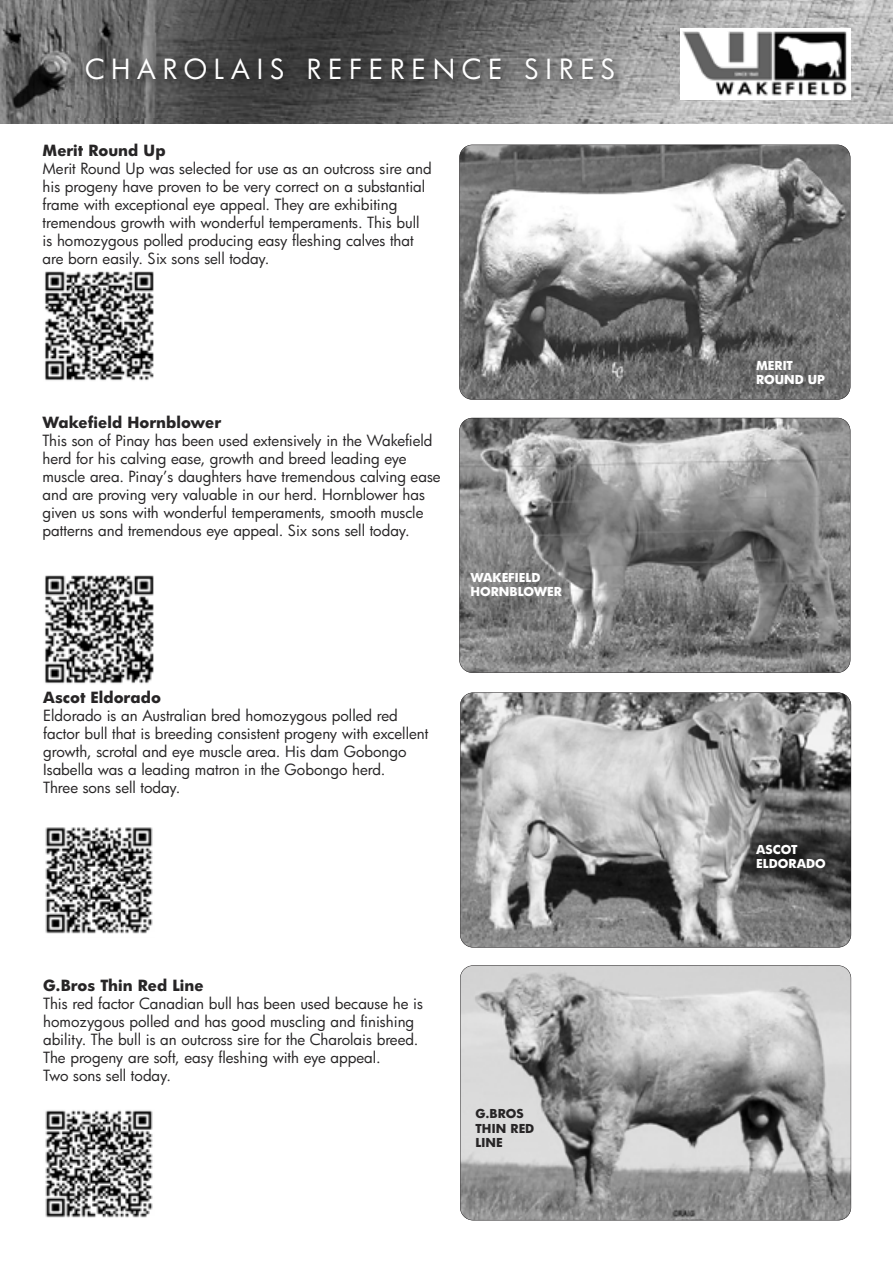
<style>
.page{position:relative;width:893px;height:1263px;background:#fff}
.page>*{position:absolute;margin:0;border:0;box-sizing:border-box;transform-origin:0 0}
.t1{font:27px "Futura";letter-spacing:.25em;color:#fff}
.t2{font:15px/18px "Futura";color:#272526}
.t3{font:700 15px "Futura";color:#272526}
.t4{font:700 12px/14.4px "Futura";color:#fff}
.t5{font:700 12px/14.4px "Futura";color:#272526}
</style>
<div class="page">
<img style="left:0;top:0;width:893px;height:123px">
<img style="left:680px;top:29px;width:170px;height:4px">
<img style="left:72px;top:33px;width:797px;height:85px">
<img style="left:680px;top:33px;width:170px;height:66px">
<img style="left:459px;top:418px;width:391px;height:255px;border-radius:13px">
<div style="left:459px;top:418px;width:391px;height:255px;border:1px solid #272526;border-radius:13px"></div>
<img style="left:459px;top:145px;width:391px;height:254px;border-radius:13px">
<div style="left:459px;top:145px;width:391px;height:255px;border:1px solid #272526;border-radius:13px"></div>
<img style="left:45px;top:271px;width:109px;height:110px">
<img style="left:45px;top:575px;width:109px;height:109px">
<img style="left:460px;top:693px;width:391px;height:254px;border-radius:13px">
<div style="left:460px;top:692px;width:391px;height:255px;border:1px solid #272526;border-radius:13px"></div>
<img style="left:460px;top:965px;width:391px;height:255px;border-radius:13px">
<div style="left:460px;top:965px;width:391px;height:255px;border:1px solid #272526;border-radius:13px"></div>
<img style="left:45px;top:827px;width:108px;height:107px">
<img style="left:45px;top:1110px;width:108px;height:108px">
<h1 class="t1" style="left:85px;top:57px;width:532px">CHAROLAIS REFERENCE SIRES</h1>
<p class="t3" style="left:43px;top:144px;width:125px">Merit Round Up</p>
<p class="t2" style="left:43px;top:161px;width:391px">Merit Round Up was selected for use as an outcross sire and his progeny have proven to be very correct on a substantial frame with exceptional eye appeal. They are exhibiting tremendous growth with wonderful temperaments. This bull is homozygous polled producing easy fleshing calves that are born easily. Six sons sell today.</p>
<p class="t3" style="left:43px;top:416px;width:180px">Wakefield Hornblower</p>
<p class="t2" style="left:43px;top:433px;width:400px">This son of Pinay has been used extensively in the Wakefield herd for his calving ease, growth and breed leading eye muscle area. Pinay’s daughters have tremendous calving ease and are proving very valuable in our herd. Hornblower has given us sons with wonderful temperaments, smooth muscle patterns and tremendous eye appeal. Six sons sell today.</p>
<p class="t4" style="left:470px;top:571px;width:93px">WAKEFIELD<br>HORNBLOWER</p>
<p class="t3" style="left:43px;top:690px;width:119px">Ascot Eldorado</p>
<p class="t2" style="left:43px;top:708px;width:387px">Eldorado is an Australian bred homozygous polled red factor bull that is breeding consistent progeny with excellent growth, scrotal and eye muscle area. His dam Gobongo Isabella was a leading matron in the Gobongo herd.<br>Three sons sell today.</p>
<p class="t3" style="left:43px;top:979px;width:162px">G.Bros Thin Red Line</p>
<p class="t2" style="left:43px;top:996px;width:381px">This red factor Canadian bull has been used because he is homozygous polled and has good muscling and finishing ability. The bull is an outcross sire for the Charolais breed.<br>The progeny are soft, easy fleshing with eye appeal.<br>Two sons sell today.</p>
<p class="t5" style="left:476px;top:1108px;width:60px">G.BROS<br>THIN RED<br>LINE</p>
<p class="t4" style="left:756px;top:359px;width:71px">MERIT<br>ROUND UP</p>
<p class="t4" style="left:756px;top:843px;width:71px">ASCOT<br>ELDORADO</p>
</div>
